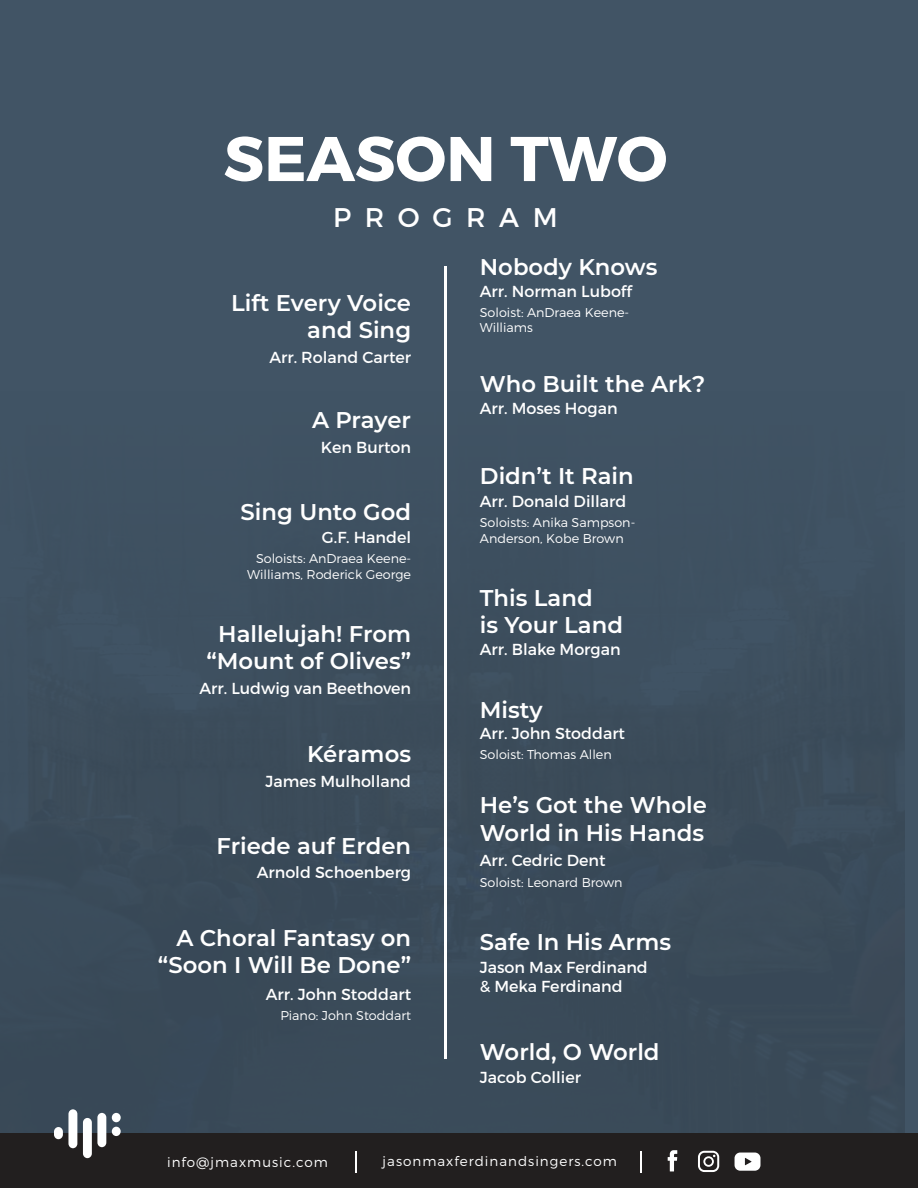
<style>
.page{position:relative;width:918px;height:1188px;background:#fff}
.page>*{position:absolute;margin:0;border:0;box-sizing:border-box;transform-origin:0 0}
.t1{font:700 63px "Montserrat";color:#fff}
.t2{font:27px "Montserrat";letter-spacing:.5em;color:#fff}
.t3{font:600 22.8px/27.3px "Montserrat";color:#fff;text-align:right}
.t4{font:15.9px/19.2px "Montserrat";color:#fff}
.t5{font:300 13.5px "Montserrat";letter-spacing:.075em;color:#fff}
.t6{font:300 12.75px/15.3px "Montserrat";color:#fff}
</style>
<div class="page">
<div style="left:0;top:0;width:918px;height:1181px;background:#415465"></div>
<div style="left:0;top:672px;width:904px;height:462px;background:#3a4b59"></div>
<div style="left:0;top:1134px;width:918px;height:54px;background:#221f1f"></div>
<svg style="left:668px;top:1150px;width:9px;height:21px"></svg>
<svg style="left:698px;top:1151px;width:21px;height:21px"></svg>
<svg style="left:735px;top:1153px;width:25px;height:18px"></svg>
<svg style="left:640px;top:1151px;width:1px;height:22px"></svg>
<hr style="left:355px;top:1151px;width:2px;height:22px;background:#fff">
<div style="left:97px;top:1113px;width:9px;height:34px;background:#fff;border-radius:5px"></div>
<div style="left:83px;top:1118px;width:9px;height:40px;background:#fff;border-radius:5px"></div>
<div style="left:68px;top:1109px;width:9px;height:39px;background:#fff;border-radius:5px"></div>
<div style="left:54px;top:1127px;width:9px;height:12px;background:#fff;border-radius:5px"></div>
<div style="left:112px;top:1127px;width:9px;height:9px;background:#fff;border-radius:5px"></div>
<div style="left:112px;top:1113px;width:9px;height:9px;background:#fff;border-radius:50%"></div>
<hr style="left:444px;top:266px;width:3px;height:792px;background:#fff">
<h1 class="t1" style="left:224px;top:122px;width:445px">SEASON TWO</h1>
<h2 class="t2" style="left:333px;top:205px;width:226px">PROGRAM</h2>
<h3 class="t3" style="left:231px;top:290px;width:181px">Lift Every Voice and Sing</h3>
<p class="t4" style="left:269px;top:349px;width:143px">Arr. Roland Carter</p>
<h3 class="t3" style="left:312px;top:407px;width:101px">A Prayer</h3>
<p class="t4" style="left:321px;top:438px;width:92px">Ken Burton</p>
<h3 class="t3" style="left:241px;top:499px;width:172px">Sing Unto God</h3>
<p class="t6" style="left:247px;top:552px;width:165px;text-align:right">Soloists: AnDraea Keene-<br>Williams, Roderick George</p>
<p class="t4" style="left:322px;top:529px;width:91px">G.F. Handel</p>
<h3 class="t3" style="left:206px;top:621px;width:206px;text-align:center">Hallelujah! From “Mount of Olives”</h3>
<p class="t4" style="left:199px;top:680px;width:213px">Arr. Ludwig van Beethoven</p>
<h3 class="t3" style="left:307px;top:741px;width:106px">Kéramos</h3>
<p class="t4" style="left:266px;top:772px;width:147px">James Mulholland</p>
<h3 class="t3" style="left:216px;top:833px;width:196px">Friede auf Erden</h3>
<p class="t4" style="left:257px;top:864px;width:156px">Arnold Schoenberg</p>
<h3 class="t3" style="left:158px;top:925px;width:255px">A Choral Fantasy on “Soon I Will Be Done”</h3>
<p class="t6" style="left:280px;top:1009px;width:132px">Piano: John Stoddart</p>
<p class="t4" style="left:266px;top:985px;width:147px">Arr. John Stoddart</p>
<h3 class="t3" style="left:480px;top:254px;width:179px">Nobody Knows</h3>
<p class="t6" style="left:480px;top:306px;width:151px">Soloist: AnDraea Keene-<br>Williams</p>
<p class="t4" style="left:480px;top:282px;width:154px">Arr. Norman Luboff</p>
<h3 class="t3" style="left:480px;top:371px;width:227px">Who Built the Ark?</h3>
<p class="t4" style="left:480px;top:400px;width:139px">Arr. Moses Hogan</p>
<h3 class="t3" style="left:480px;top:463px;width:155px">Didn’t It Rain</h3>
<p class="t6" style="left:480px;top:516px;width:157px">Soloists: Anika Sampson-<br>Anderson, Kobe Brown</p>
<p class="t4" style="left:480px;top:493px;width:148px">Arr. Donald Dillard</p>
<h3 class="t3" style="left:480px;top:585px;width:145px;text-align:left">This Land<br>is Your Land</h3>
<p class="t4" style="left:480px;top:641px;width:142px">Arr. Blake Morgan</p>
<h3 class="t3" style="left:480px;top:697px;width:64px">Misty</h3>
<p class="t6" style="left:480px;top:748px;width:133px">Soloist: Thomas Allen</p>
<p class="t4" style="left:480px;top:725px;width:147px">Arr. John Stoddart</p>
<h3 class="t3" style="left:480px;top:792px;width:229px;text-align:left">He’s Got the Whole<br>World in His Hands</h3>
<p class="t6" style="left:480px;top:876px;width:144px">Soloist: Leonard Brown</p>
<p class="t4" style="left:480px;top:851px;width:127px">Arr. Cedric Dent</p>
<h3 class="t3" style="left:480px;top:929px;width:193px">Safe In His Arms</h3>
<p class="t4" style="left:480px;top:959px;width:169px">Jason Max Ferdinand &amp; Meka Ferdinand</p>
<h3 class="t3" style="left:480px;top:1039px;width:181px">World, O World</h3>
<p class="t4" style="left:480px;top:1069px;width:103px">Jacob Collier</p>
<p class="t5" style="left:167px;top:1156px;width:162px">info@jmaxmusic.com</p>
<p class="t5" style="left:383px;top:1156px;width:236px">jasonmaxferdinandsingers.com</p>
</div>
